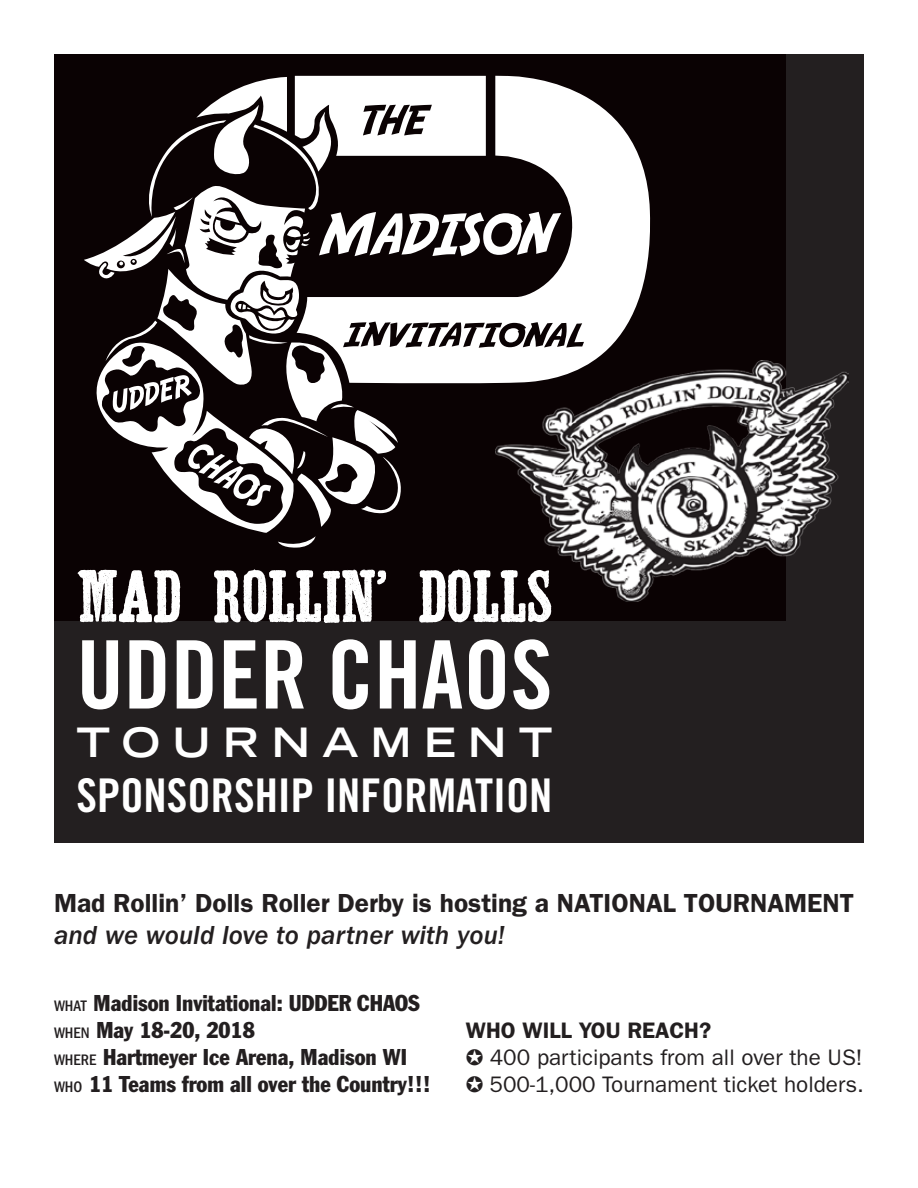
<style>
.page{position:relative;width:918px;height:1188px;background:#fff}
.page>*{position:absolute;margin:0;border:0;box-sizing:border-box;transform-origin:0 0}
.t1{font:94.5px "Trade Gothic Bold Cond Twenty";color:#fff}
.t2{font:61.5px "Archive Antiqua Extra Cond";color:#fff}
.t3{font:46.5px "Trade Gothic Bold Cond Twenty";color:#fff}
.t4{font:700 expanded 40.5px "Trade Gothic LH";letter-spacing:.31em;color:#fff}
.t5{font:italic 500 27px "Franklin Gothic";color:#231f20}
.t6{font:600 26.25px "Franklin Gothic";color:#231f20}
.t7{font:condensed 22.5px/27px "Franklin Gothic";color:#231f20}
.t8{font:22.5px/27px "Franklin Gothic";color:#231f20}
.t9{font:600 22.5px "Franklin Gothic";color:#231f20}
.s1{font-weight:500;font-size:15.75px}
</style>
<div class="page">
<div style="left:54px;top:54px;width:810px;height:788px;background:#231f20"></div>
<div style="left:54px;top:54px;width:731px;height:567px;background:#0a0203"></div>
<svg style="left:297px;top:75px;width:354px;height:286px;fill:#fff"></svg>
<svg style="left:84px;top:76px;width:478px;height:472px"></svg>
<img style="left:495px;top:361px;width:353px;height:241px">
<h2 class="t2" style="left:76px;top:565px;width:478px">MAD ROLLIN’ DOLLS</h2>
<h1 class="t1" style="left:76px;top:617px;width:478px">UDDER CHAOS</h1>
<h3 class="t4" style="left:76px;top:715px;width:476px">TOURNAMENT</h3>
<h3 class="t3" style="left:76px;top:767px;width:478px">SPONSORSHIP INFORMATION</h3>
<p class="t6" style="left:54px;top:887px;width:801px">Mad Rollin’ Dolls Roller Derby is hosting a NATIONAL TOURNAMENT</p>
<p class="t5" style="left:54px;top:920px;width:452px">and we would love to partner with you!</p>
<p class="t7" style="left:54px;top:990px;width:378px"><span class="s1">WHAT</span> Madison Invitational: UDDER CHAOS <span class="s1">WHEN</span> May 18-20, 2018<br><span class="s1">WHERE</span> Hartmeyer Ice Arena, Madison WI <span class="s1">WHO</span> 11 Teams from all over the Country!!!</p>
<p class="t9" style="left:466px;top:1017px;width:247px">WHO WILL YOU REACH?</p>
<p class="t8" style="left:490px;top:1044px;width:376px">400 participants from all over the US!<br>500-1,000 Tournament ticket holders.</p>
</div>
